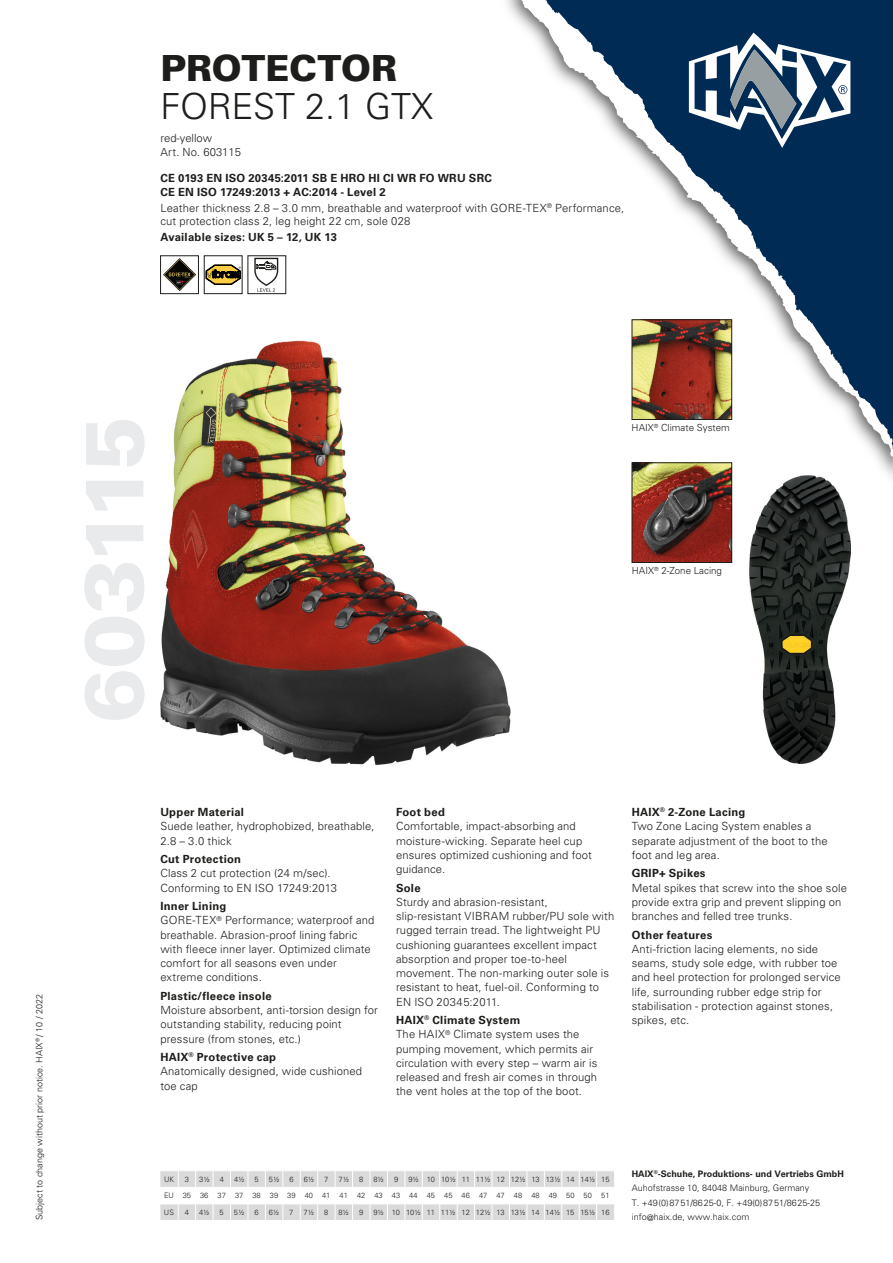
<style>
.page{position:relative;width:893px;height:1263px;background:#fff}
.page>*{position:absolute;margin:0;border:0;box-sizing:border-box;transform-origin:0 0}
.t1{font:900 82.5px "Univers LT Std";letter-spacing:-.055em;color:#e8eaeb}
.t2{font:300 36px "Univers LT Std";letter-spacing:-.005em;color:#1d1d1b}
.t3{font:900 36px "Univers LT Std";letter-spacing:-.005em;color:#1d1d1b}
.t4{font:300 11.25px/14.2px "Univers LT Std";letter-spacing:.01em;color:#1d1d1b}
.t5{font:700 11.25px/13.5px "Univers LT Std";letter-spacing:.025em;color:#1d1d1b}
.t6{font:300 9.75px "Univers LT Std";color:#1d1d1b}
.t7{font:300 9px/14.2px "Univers LT Std";color:#1d1d1b}
.t8{font:300 7.5px "Univers LT Std";color:#1d1d1b}
.s1{font-weight:700}
</style>
<div class="page">
<svg style="left:533px;top:0;width:360px;height:466px"></svg>
<svg style="left:689px;top:33px;width:161px;height:115px"></svg>
<img style="left:160px;top:340px;width:350px;height:426px">
<img style="left:750px;top:476px;width:100px;height:287px">
<img style="left:634px;top:321px;width:96px;height:97px">
<div style="left:632px;top:319px;width:100px;height:101px;border:1px solid #1d1d1b"></div>
<img style="left:634px;top:464px;width:96px;height:97px">
<div style="left:632px;top:462px;width:100px;height:101px;border:1px solid #1d1d1b"></div>
<svg style="left:160px;top:1171px;width:454px;height:49px"></svg>
<svg style="left:163px;top:258px;width:33px;height:33px"></svg>
<div style="left:160px;top:256px;width:39px;height:38px;border:1px solid #1d1d1b"></div>
<svg style="left:206px;top:264px;width:34px;height:21px"></svg>
<div style="left:204px;top:256px;width:38px;height:38px;border:1px solid #1d1d1b"></div>
<svg style="left:254px;top:258px;width:25px;height:34px"></svg>
<h2 class="t3" style="left:160px;top:46px;width:238px">PROTECTOR</h2>
<h2 class="t2" style="left:160px;top:84px;width:274px">FOREST 2.1 GTX</h2>
<p class="t4" style="left:160px;top:130px;width:82px">red-yellow<br>Art. No. 603115</p>
<p class="t5" style="left:160px;top:172px;width:333px">CE 0193 EN ISO 20345:2011 SB E HRO HI CI WR FO WRU SRC<br>CE EN ISO 17249:2013 + AC:2014 - Level 2</p>
<p class="t4" style="left:160px;top:201px;width:465px;line-height:13.5px">Leather thickness 2.8 – 3.0 mm, breathable and waterproof with GORE-TEX<sup>®</sup> Performance, cut protection class 2, leg height 22 cm, sole 028</p>
<p class="t5" style="left:160px;top:230px;width:178px">Available sizes: UK 5 – 12, UK 13</p>
<p class="t7" style="left:32px;top:1220px;width:228px;rotate:-90deg">Subject to change without prior notice. HAIX<sup>®</sup> / 10 / 2022</p>
<h1 class="t1" style="left:62px;top:723px;width:309px;rotate:-90deg">603115</h1>
<p class="t6" style="left:632px;top:422px;width:100px">HAIX<sup>®</sup> Climate System</p>
<p class="t6" style="left:632px;top:565px;width:92px">HAIX<sup>®</sup> 2-Zone Lacing</p>
<p class="t5" style="left:160px;top:805px;width:85px">Upper Material</p>
<p class="t4" style="left:160px;top:819px;width:216px">Suede leather, hydrophobized, breathable,<br>2.8 – 3.0 thick</p>
<p class="t5" style="left:160px;top:852px;width:82px">Cut Protection</p>
<p class="t4" style="left:160px;top:866px;width:178px">Class 2 cut protection (24 m/sec) .<br>Conforming to EN ISO 17249:2013</p>
<p class="t4" style="left:160px;top:899px;width:216px"><span class="s1">Inner Lining<br></span>GORE-TEX<sup>®</sup> Performance; waterproof and breathable. Abrasion-proof lining fabric with fleece inner layer. Optimized climate comfort for all seasons even under extreme conditions.</p>
<p class="t5" style="left:160px;top:989px;width:113px">Plastic/fleece insole</p>
<p class="t4" style="left:160px;top:1003px;width:219px">Moisture absorbent, anti-torsion design for outstanding stability, reducing point pressure (from stones, etc.)</p>
<p class="t4" style="left:160px;top:1050px;width:203px"><span class="s1">HAIX</span><sup>®</sup> <span class="s1">Protective cap<br></span>Anatomically designed, wide cushioned toe cap</p>
<p class="t5" style="left:396px;top:805px;width:50px">Foot bed</p>
<p class="t4" style="left:396px;top:819px;width:197px">Comfortable, impact-absorbing and moisture-wicking. Separate heel cup ensures optimized cushioning and foot guidance.</p>
<p class="t5" style="left:396px;top:881px;width:26px">Sole</p>
<p class="t4" style="left:396px;top:895px;width:220px">Sturdy and abrasion-resistant, slip-resistant VIBRAM rubber/PU sole with rugged terrain tread. The lightweight PU cushioning guarantees excellent impact absorption and proper toe-to-heel movement. The non-marking outer sole is resistant to heat, fuel-oil. Conforming to EN ISO 20345:2011.</p>
<p class="t4" style="left:396px;top:1013px;width:203px"><span class="s1">HAIX</span><sup>®</sup> <span class="s1">Climate System<br></span>The HAIX<sup>®</sup> Climate system uses the pumping movement, which permits air circulation with every step – warm air is released and fresh air comes in through the vent holes at the top of the boot.</p>
<p class="t4" style="left:632px;top:805px;width:197px"><span class="s1">HAIX</span><sup>®</sup> <span class="s1">2-Zone Lacing<br></span>Two Zone Lacing System enables a separate adjustment of the boot to the foot and leg area.</p>
<p class="t5" style="left:632px;top:867px;width:75px">GRIP+ Spikes</p>
<p class="t4" style="left:632px;top:880px;width:217px">Metal spikes that screw into the shoe sole provide extra grip and prevent slipping on branches and felled tree trunks.</p>
<p class="t5" style="left:632px;top:928px;width:82px">Other features</p>
<p class="t4" style="left:632px;top:942px;width:211px">Anti-friction lacing elements, no side seams, study sole edge, with rubber toe and heel protection for prolonged service life, surrounding rubber edge strip for stabilisation - protection against stones, spikes, etc.</p>
<p class="t8" style="left:164px;top:1174px;width:11px">UK</p>
<p class="t8" style="left:185px;top:1174px;width:6px">3</p>
<p class="t8" style="left:199px;top:1174px;width:12px">3½</p>
<p class="t8" style="left:220px;top:1174px;width:6px">4</p>
<p class="t8" style="left:234px;top:1174px;width:12px">4½</p>
<p class="t8" style="left:255px;top:1174px;width:6px">5</p>
<p class="t8" style="left:269px;top:1174px;width:12px">5½</p>
<p class="t8" style="left:289px;top:1174px;width:6px">6</p>
<p class="t8" style="left:304px;top:1174px;width:12px">6½</p>
<p class="t8" style="left:324px;top:1174px;width:6px">7</p>
<p class="t8" style="left:339px;top:1174px;width:12px">7½</p>
<p class="t8" style="left:359px;top:1174px;width:6px">8</p>
<p class="t8" style="left:373px;top:1174px;width:12px">8½</p>
<p class="t8" style="left:394px;top:1174px;width:6px">9</p>
<p class="t8" style="left:408px;top:1174px;width:203px">9½ 10 10½ 11 11½ 12 12½ 13 13½ 14 14½ 15</p>
<p class="t8" style="left:164px;top:1191px;width:447px">EU 35 36 37 37 38 39 39 40 41 41 42 43 43 44 45 45 46 47 47 48 48 49 50 50 51</p>
<p class="t8" style="left:164px;top:1208px;width:11px">US</p>
<p class="t8" style="left:185px;top:1208px;width:6px">4</p>
<p class="t8" style="left:199px;top:1208px;width:12px">4½</p>
<p class="t8" style="left:220px;top:1208px;width:6px">5</p>
<p class="t8" style="left:234px;top:1208px;width:12px">5½</p>
<p class="t8" style="left:254px;top:1208px;width:6px">6</p>
<p class="t8" style="left:269px;top:1208px;width:12px">6½</p>
<p class="t8" style="left:289px;top:1208px;width:6px">7</p>
<p class="t8" style="left:304px;top:1208px;width:12px">7½</p>
<p class="t8" style="left:324px;top:1208px;width:6px">8</p>
<p class="t8" style="left:338px;top:1208px;width:12px">8½</p>
<p class="t8" style="left:359px;top:1208px;width:6px">9</p>
<p class="t8" style="left:373px;top:1208px;width:238px">9½ 10 10½ 11 11½ 12 12½ 13 13½ 14 14½ 15 15½ 16</p>
<p class="t7" style="left:632px;top:1167px;width:214px"><span class="s1">HAIX</span><sup>®</sup><span class="s1">-Schuhe, Produktions- und Vertriebs GmbH<br></span>Auhofstrasse 10, 84048 Mainburg, Germany<br>T. +49(0)8751/8625-0, F. +49(0)8751/8625-25</p>
<p class="t7" style="left:632px;top:1209px;width:119px">info@haix.de, www.haix.com</p>
</div>
